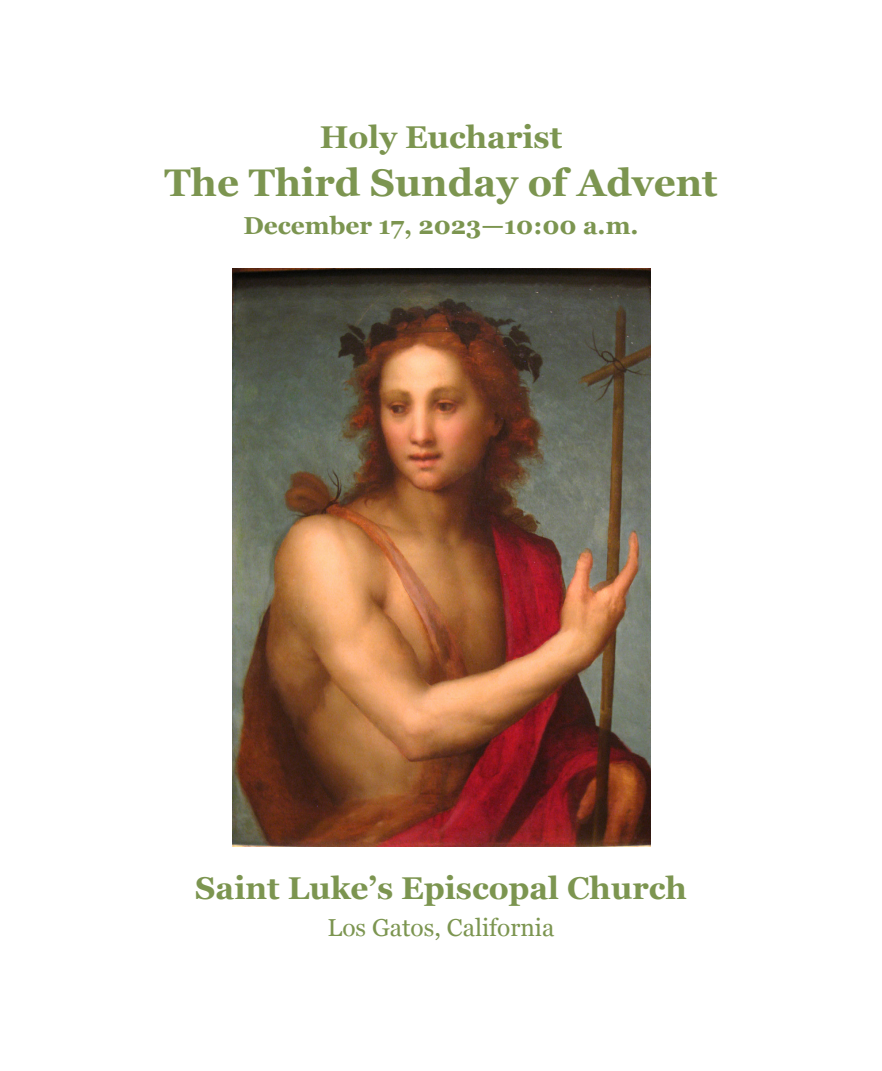
<style>
.page{position:relative;width:882px;height:1071px;background:#fff}
.page>*{position:absolute;margin:0;border:0;box-sizing:border-box;transform-origin:0 0}
.t1{font:700 38.5px "Georgia";color:#7c9550}
.t2{font:700 31.5px "Georgia";color:#7c9550}
.t3{font:700 24.5px "Georgia";color:#7c9550}
.t4{font:24.5px "Georgia";color:#7c9550}
</style>
<div class="page">
<img style="left:233px;top:268px;width:417px;height:579px">
<p class="t2" style="left:320px;top:113px;width:244px">Holy Eucharist</p>
<p class="t1" style="left:164px;top:154px;width:555px">The Third Sunday of Advent</p>
<p class="t3" style="left:243px;top:207px;width:397px">December 17, 2023—10:00 a.m.</p>
<p class="t2" style="left:195px;top:864px;width:493px">Saint Luke’s Episcopal Church</p>
<p class="t4" style="left:328px;top:910px;width:228px">Los Gatos, California</p>
</div>
